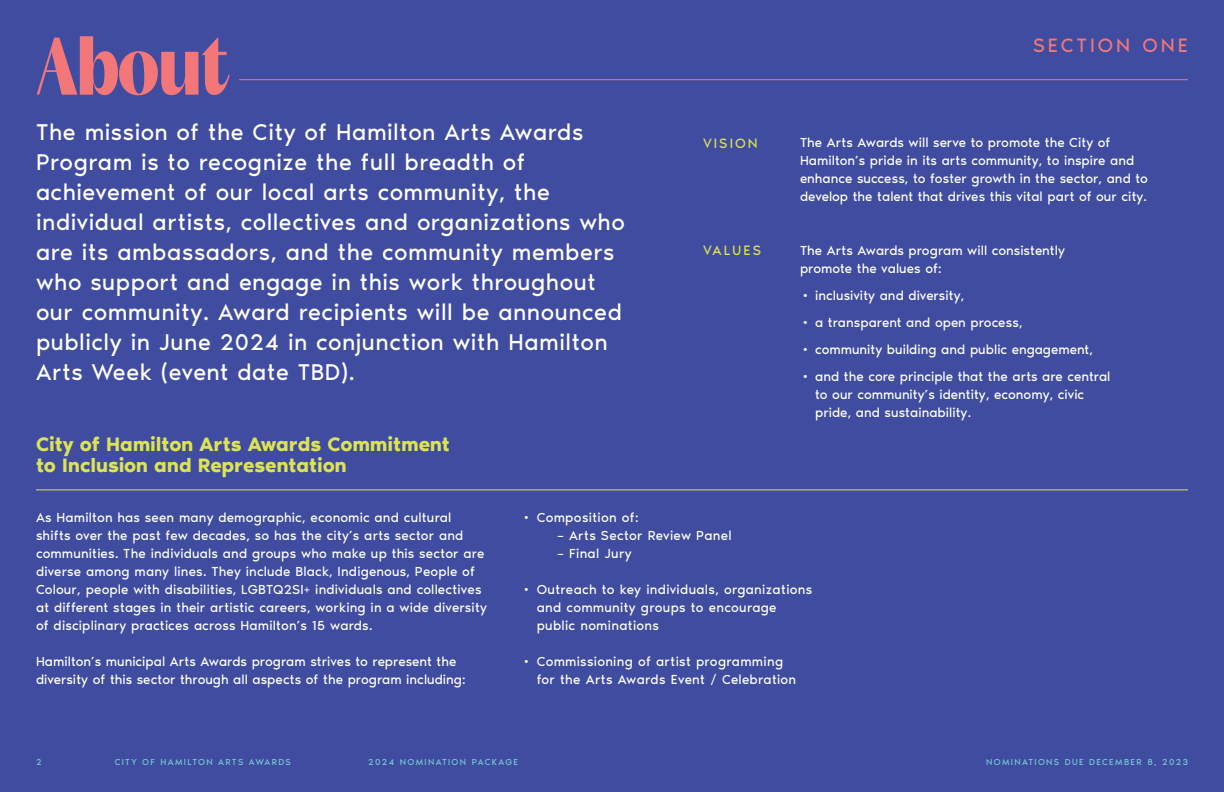
<style>
.page{position:relative;width:1224px;height:792px;background:#3f4ca0}
.page>*{position:absolute;margin:0;border:0;box-sizing:border-box;transform-origin:0 0}
.t1{font:900 74px "PP Acma";letter-spacing:-.03em;color:#f37779}
.t2{font:23.5px/30px "Noir Pro";letter-spacing:.02em;color:#fff}
.t3{font:600 20px/21px "Noir Pro";letter-spacing:-.01em;color:#dce354}
.t4{font:20px "Noir Pro";letter-spacing:.14em;color:#f37779}
.t5{font:14px "Noir Pro";letter-spacing:.15em;color:#dce354}
.t6{font:13.5px/18px "Noir Pro";letter-spacing:.01em;color:#fff}
.t7{font:13.5px "Noir Pro";letter-spacing:.03em;color:#fff}
.t8{font:9px "Noir Pro";letter-spacing:.15em;color:#78cdd2}
</style>
<div class="page">
<hr style="left:239px;top:79px;width:949px;height:1px;background:#f37779">
<hr style="left:36px;top:489px;width:1152px;height:1px;background:#dce354">
<h1 class="t1" style="left:36px;top:14px;width:195px">About</h1>
<p class="t2" style="left:36px;top:116px;width:591px">The mission of the City of Hamilton Arts Awards Program is to recognize the full breadth of achievement of our local arts community, the individual artists, collectives and organizations who are its ambassadors, and the community members who support and engage in this work throughout our community. Award recipients will be announced publicly in June 2024 in conjunction with Hamilton Arts Week (event date TBD).</p>
<h3 class="t3" style="left:36px;top:432px;width:415px">City of Hamilton Arts Awards Commitment to Inclusion and Representation</h3>
<p class="t5" style="left:703px;top:132px;width:56px">VISION</p>
<p class="t5" style="left:703px;top:240px;width:59px">VALUES</p>
<h3 class="t4" style="left:1033px;top:30px;width:156px">SECTION ONE</h3>
<p class="t6" style="left:800px;top:133px;width:350px">The Arts Awards will serve to promote the City of Hamilton’s pride in its arts community, to inspire and enhance success, to foster growth in the sector, and to develop the talent that drives this vital part of our city.</p>
<p class="t6" style="left:800px;top:240px;width:266px">The Arts Awards program will consistently promote the values of:</p>
<p class="t6" style="left:800px;top:285px;width:166px">• inclusivity and diversity,</p>
<p class="t6" style="left:800px;top:312px;width:224px">• a transparent and open process,</p>
<p class="t6" style="left:800px;top:339px;width:295px">• community building and public engagement,</p>
<p class="t6" style="left:815px;top:366px;width:297px;text-indent:-15px">• and the core principle that the arts are central to our community’s identity, economy, civic pride, and sustainability.</p>
<p class="t6" style="left:36px;top:508px;width:452px">As Hamilton has seen many demographic, economic and cultural shifts over the past few decades, so has the city’s arts sector and communities. The individuals and groups who make up this sector are diverse among many lines. They include Black, Indigenous, People of Colour, people with disabilities, LGBTQ2SI+ individuals and collectives at different stages in their artistic careers, working in a wide diversity of disciplinary practices across Hamilton’s 15 wards.</p>
<p class="t6" style="left:36px;top:652px;width:431px">Hamilton’s municipal Arts Awards program strives to represent the diversity of this sector through all aspects of the program including:</p>
<p class="t6" style="left:521px;top:508px;width:119px">• Composition of:</p>
<p class="t6" style="left:557px;top:526px;width:176px">– Arts Sector Review Panel</p>
<p class="t7" style="left:557px;top:543px;width:76px">– Final Jury</p>
<p class="t6" style="left:537px;top:580px;width:277px;text-indent:-16px">• Outreach to key individuals, organizations and community groups to encourage public nominations</p>
<p class="t6" style="left:537px;top:652px;width:261px;text-indent:-16px">• Commissioning of artist programming for the Arts Awards Event / Celebration</p>
<p class="t8" style="left:36px;top:755px;width:7px">2</p>
<p class="t8" style="left:115px;top:755px;width:178px">CITY OF HAMILTON ARTS AWARDS</p>
<p class="t8" style="left:368px;top:755px;width:151px">2024 NOMINATION PACKAGE</p>
<p class="t8" style="left:986px;top:755px;width:203px">NOMINATIONS DUE DECEMBER 8, 2023</p>
</div>
